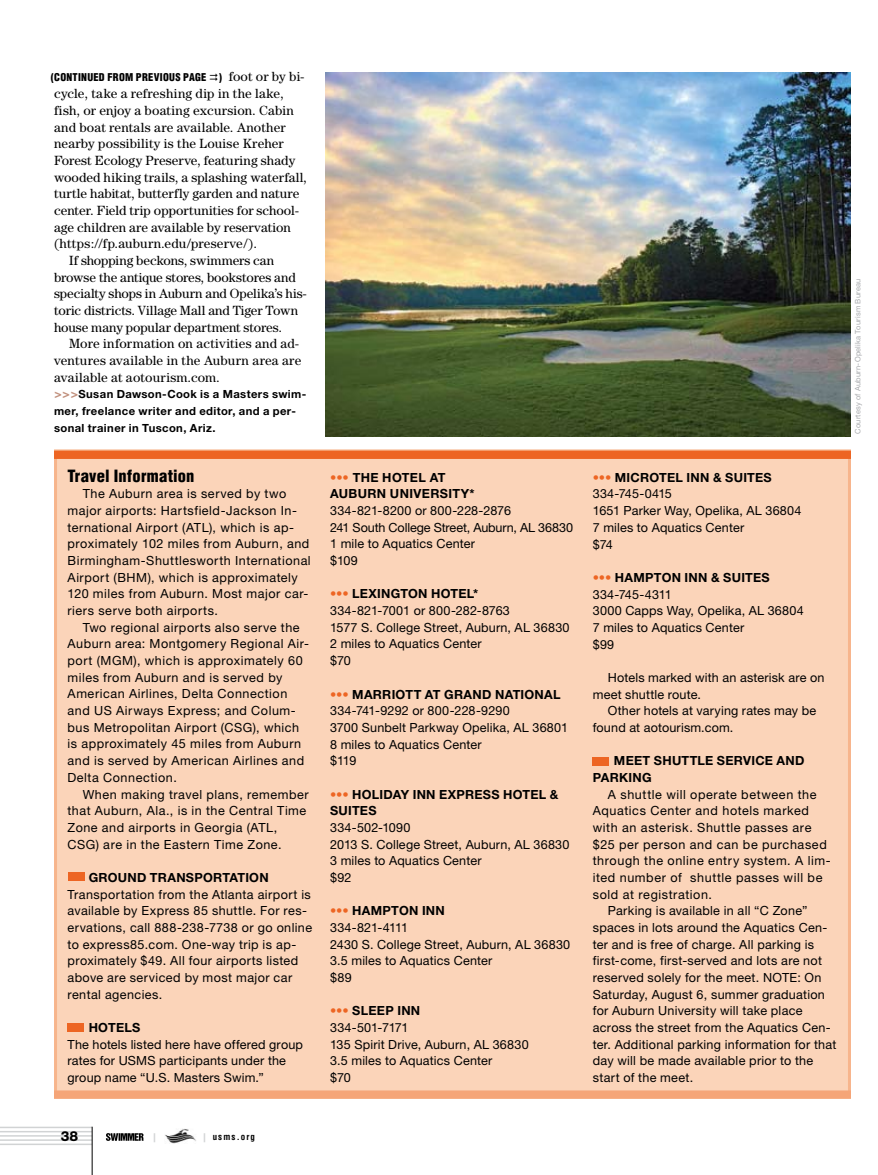
<style>
.page{position:relative;width:878px;height:1175px;background:#fff}
.page>*{position:absolute;margin:0;border:0;box-sizing:border-box;transform-origin:0 0}
.t1{font:900 condensed 16.5px "Helvetica";letter-spacing:.005em;color:#000}
.t2{font:800 13.8px "Helvetica Neue";color:#000}
.t3{font:13.35px "Century";letter-spacing:.005em;color:#000}
.t4{font:12.6px/16.6px "Helvetica Neue";letter-spacing:.025em;color:#000}
.t5{font:12.6px "Helvetica Neue";letter-spacing:.045em;color:#000}
.t6{font:12.6px/16.6px "Helvetica Neue";letter-spacing:-.005em;color:#000}
.t7{font:12.6px "Helvetica Neue";letter-spacing:.05em;color:#000}
.t8{font:700 12.6px "Helvetica Neue";letter-spacing:.02em;color:#000}
.t9{font:700 11.25px/16.6px "Helvetica Neue";letter-spacing:.035em;color:#000}
.t10{font:900 condensed 10.5px "Helvetica";letter-spacing:.025em;color:#000}
.t11{font:700 condensed 9px "Helvetica";letter-spacing:.125em;color:#000}
.t12{font:900 condensed 9px "Helvetica";color:#d1d3d4}
.t13{font:7.5px "Helvetica Neue";letter-spacing:.025em;color:#a7a9ac}
.s1{font-family:"Century";font-size:13.35px;color:#c1907d}
.s2{font-weight:700}
.s3{font-weight:700;color:#ed6523}
.s4{font-weight:900;color:#d1d3d4}
</style>
<div class="page">
<hr style="left:0;top:1126px;width:92px;height:2px;background:#d1d3d4">
<hr style="left:0;top:1130px;width:92px;height:2px;background:#d1d3d4">
<hr style="left:0;top:1135px;width:92px;height:1px;background:#d1d3d4">
<hr style="left:0;top:1139px;width:92px;height:1px;background:#d1d3d4">
<hr style="left:0;top:1143px;width:92px;height:2px;background:#d1d3d4">
<hr style="left:92px;top:1126px;width:1px;height:48px;background:#000">
<img style="left:165px;top:1129px;width:31px;height:14px">
<svg style="left:106px;top:1133px;width:38px;height:7px"></svg>
<div style="left:54px;top:449px;width:796px;height:649px;background:#fbd4b9;border:3px solid #f7b58c"></div>
<div style="left:54px;top:451px;width:796px;height:8px;background:#ed6523"></div>
<img style="left:326px;top:72px;width:524px;height:364px">
<div style="left:68px;top:872px;width:17px;height:8px;background:#ed6523"></div>
<div style="left:592px;top:757px;width:16px;height:8px;background:#ed6523"></div>
<div style="left:68px;top:1023px;width:16px;height:8px;background:#ed6523"></div>
<div style="left:54px;top:1090px;width:796px;height:8px;background:#f5a578"></div>
<p class="t3" style="left:229px;top:69px;width:77px">foot or by bi-</p>
<p class="t3" style="left:54px;top:86px;width:231px">cycle, take a refreshing dip in the lake,</p>
<p class="t3" style="left:54px;top:102px;width:241px">fish, or enjoy a boating excursion. Cabin</p>
<p class="t3" style="left:54px;top:119px;width:233px">and boat rentals are available. Another</p>
<p class="t3" style="left:54px;top:136px;width:231px">nearby possibility is the Louise Kreher</p>
<p class="t3" style="left:54px;top:152px;width:243px">Forest Ecology Preserve, featuring shady</p>
<p class="t3" style="left:54px;top:169px;width:254px">wooded hiking trails, a splashing waterfall,</p>
<p class="t3" style="left:54px;top:186px;width:247px">turtle habitat, butterfly garden and nature</p>
<p class="t3" style="left:54px;top:202px;width:246px">center. Field trip opportunities for school-</p>
<p class="t3" style="left:54px;top:219px;width:238px">age children are available by reservation</p>
<p class="t3" style="left:54px;top:236px;width:205px">(https://fp.auburn.edu/preserve/).</p>
<p class="t3" style="left:69px;top:252px;width:207px">If shopping beckons, swimmers can</p>
<p class="t3" style="left:54px;top:269px;width:243px">browse the antique stores, bookstores and</p>
<p class="t3" style="left:54px;top:286px;width:254px">specialty shops in Auburn and Opelika’s his-</p>
<p class="t3" style="left:54px;top:302px;width:245px">toric districts. Village Mall and Tiger Town</p>
<p class="t3" style="left:54px;top:319px;width:229px">house many popular department stores.</p>
<p class="t3" style="left:69px;top:336px;width:231px">More information on activities and ad-</p>
<p class="t3" style="left:54px;top:353px;width:249px">ventures available in the Auburn area are</p>
<p class="t3" style="left:54px;top:369px;width:167px">available at aotourism.com.</p>
<p class="t9" style="left:54px;top:386px;width:254px"><span class="s1">&gt;&gt;&gt;</span>SUSAN DAWSON-COOK IS A MASTERS SWIM-<br>MER, FREELANCE WRITER AND EDITOR, AND A PER-<br>SONAL TRAINER IN TUSCON, ARIZ.</p>
<p class="t10" style="left:51px;top:70px;width:173px">(CONTINUED FROM PREVIOUS PAGE )</p>
<p class="t1" style="left:68px;top:465px;width:128px">TRAVEL INFORMATION</p>
<p class="t4" style="left:83px;top:485px;width:205px">The Auburn area is served by two</p>
<p class="t4" style="left:68px;top:502px;width:231px">major airports: Hartsfield-Jackson In-</p>
<p class="t4" style="left:67px;top:518px;width:228px">ternational Airport (ATL), which is ap-</p>
<p class="t4" style="left:67px;top:535px;width:243px">proximately 102 miles from Auburn, and</p>
<p class="t4" style="left:67px;top:552px;width:245px">Birmingham-Shuttlesworth International</p>
<p class="t4" style="left:67px;top:568px;width:232px">Airport (BHM), which is approximately</p>
<p class="t4" style="left:67px;top:585px;width:242px">120 miles from Auburn. Most major car-</p>
<p class="t5" style="left:67px;top:603px;width:152px">riers serve both airports.</p>
<p class="t4" style="left:83px;top:618px;width:218px">Two regional airports also serve the</p>
<p class="t4" style="left:67px;top:635px;width:243px">Auburn area: Montgomery Regional Air-</p>
<p class="t4" style="left:67px;top:652px;width:237px">port (MGM), which is approximately 60</p>
<p class="t4" style="left:67px;top:669px;width:216px">miles from Auburn and is served by</p>
<p class="t5" style="left:67px;top:686px;width:221px">American Airlines, Delta Connection</p>
<p class="t4" style="left:67px;top:702px;width:230px">and US Airways Express; and Colum-</p>
<p class="t4" style="left:67px;top:719px;width:233px">bus Metropolitan Airport (CSG), which</p>
<p class="t4" style="left:67px;top:735px;width:235px">is approximately 45 miles from Auburn</p>
<p class="t5" style="left:67px;top:753px;width:238px">and is served by American Airlines and</p>
<p class="t4" style="left:67px;top:769px;width:111px">Delta Connection.</p>
<p class="t5" style="left:83px;top:786px;width:227px">When making travel plans, remember</p>
<p class="t4" style="left:67px;top:802px;width:240px">that Auburn, Ala., is in the Central Time</p>
<p class="t4" style="left:67px;top:819px;width:211px">Zone and airports in Georgia (ATL,</p>
<p class="t4" style="left:67px;top:835px;width:216px">CSG) are in the Eastern Time Zone.</p>
<p class="t4" style="left:67px;top:869px;width:246px;text-indent:21px"><span class="s2">GROUND TRANSPORTATION </span>Transportation from the Atlanta airport is available by Express 85 shuttle. For res&shy;ervations, call 888-238-7738 or go online to express85.com. One-way trip is ap&shy;proximately $49. All four airports listed above are serviced by most major car rental agencies.</p>
<p class="t4" style="left:67px;top:1019px;width:237px;text-indent:21px"><span class="s2">HOTELS<br></span>The hotels listed here have offered group rates for USMS participants under the group name “U.S. Masters Swim.”</p>
<p class="t6" style="left:330px;top:469px;width:244px"><span class="s3">•••</span> <span class="s2">THE HOTEL AT<br>AUBURN UNIVERSITY*<br></span>334-821-8200 or 800-228-2876<br>241 South College Street, Auburn, AL 36830<br>1 mile to Aquatics Center<br>$109</p>
<p class="t4" style="left:330px;top:585px;width:241px"><span class="s3">•••</span> <span class="s2">LEXINGTON HOTEL*<br></span>334-821-7001 or 800-282-8763<br>1577 S. College Street, Auburn, AL 36830<br>2 miles to Aquatics Center<br>$70</p>
<p class="t4" style="left:330px;top:685px;width:239px"><span class="s3">•••</span> <span class="s2">MARRIOTT AT GRAND NATIONAL<br></span>334-741-9292 or 800-228-9290<br>3700 Sunbelt Parkway Opelika, AL 36801<br>8 miles to Aquatics Center<br>$119</p>
<p class="t4" style="left:330px;top:785px;width:241px"><span class="s3">•••</span> <span class="s2">HOLIDAY INN EXPRESS HOTEL &amp;<br>SUITES<br></span>334-502-1090<br>2013 S. College Street, Auburn, AL 36830<br>3 miles to Aquatics Center<br>$92</p>
<p class="t4" style="left:330px;top:902px;width:241px"><span class="s3">•••</span> <span class="s2">HAMPTON INN<br></span>334-821-4111<br>2430 S. College Street, Auburn, AL 36830<br>3.5 miles to Aquatics Center<br>$89</p>
<p class="t4" style="left:330px;top:1002px;width:200px"><span class="s3">•••</span> <span class="s2">SLEEP INN<br></span>334-501-7171<br>135 Spirit Drive, Auburn, AL 36830<br>3.5 miles to Aquatics Center<br>$70</p>
<p class="t2" style="left:61px;top:1127px;width:19px">38</p>
<p class="t12" style="left:153px;top:1130px;width:4px">|</p>
<p class="t11" style="left:204px;top:1130px;width:53px"><span class="s4">|</span> usms.org</p>
<p class="t4" style="left:592px;top:469px;width:210px"><span class="s3">•••</span> <span class="s2">MICROTEL INN &amp; SUITES<br></span>334-745-0415<br>1651 Parker Way, Opelika, AL 36804<br>7 miles to Aquatics Center<br>$74</p>
<p class="t4" style="left:592px;top:569px;width:212px"><span class="s3">•••</span> <span class="s2">HAMPTON INN &amp; SUITES<br></span>334-745-4311<br>3000 Capps Way, Opelika, AL 36804<br>7 miles to Aquatics Center<br>$99</p>
<p class="t4" style="left:608px;top:669px;width:218px">Hotels marked with an asterisk are on</p>
<p class="t4" style="left:592px;top:685px;width:110px">meet shuttle route.</p>
<p class="t4" style="left:608px;top:702px;width:210px">Other hotels at varying rates may be</p>
<p class="t4" style="left:592px;top:719px;width:142px">found at aotourism.com.</p>
<p class="t8" style="left:614px;top:753px;width:192px">MEET SHUTTLE SERVICE AND</p>
<p class="t8" style="left:592px;top:769px;width:60px">PARKING</p>
<p class="t5" style="left:608px;top:786px;width:210px">A shuttle will operate between the</p>
<p class="t5" style="left:592px;top:803px;width:218px">Aquatics Center and hotels marked</p>
<p class="t7" style="left:592px;top:820px;width:220px">with an asterisk. Shuttle passes are</p>
<p class="t7" style="left:592px;top:836px;width:235px">$25 per person and can be purchased</p>
<p class="t5" style="left:592px;top:853px;width:239px">through the online entry system. A lim-</p>
<p class="t5" style="left:592px;top:870px;width:231px">ited number of shuttle passes will be</p>
<p class="t5" style="left:592px;top:886px;width:121px">sold at registration.</p>
<p class="t4" style="left:608px;top:902px;width:201px">Parking is available in all “C Zone”</p>
<p class="t4" style="left:592px;top:919px;width:236px">spaces in lots around the Aquatics Cen-</p>
<p class="t4" style="left:592px;top:935px;width:223px">ter and is free of charge. All parking is</p>
<p class="t4" style="left:592px;top:952px;width:231px">first-come, first-served and lots are not</p>
<p class="t4" style="left:592px;top:969px;width:230px">reserved solely for the meet. NOTE: On</p>
<p class="t4" style="left:592px;top:985px;width:234px">Saturday, August 6, summer graduation</p>
<p class="t4" style="left:592px;top:1002px;width:211px">for Auburn University will take place</p>
<p class="t4" style="left:592px;top:1019px;width:239px">across the street from the Aquatics Cen-</p>
<p class="t4" style="left:592px;top:1035px;width:245px">ter. Additional parking information for that</p>
<p class="t4" style="left:592px;top:1052px;width:222px">day will be made available prior to the</p>
<p class="t4" style="left:592px;top:1069px;width:102px">start of the meet.</p>
<p class="t13" style="left:853px;top:434px;width:157px;rotate:-90deg">Courtesy of Auburn-Opelika Tourism Bureau</p>
</div>
